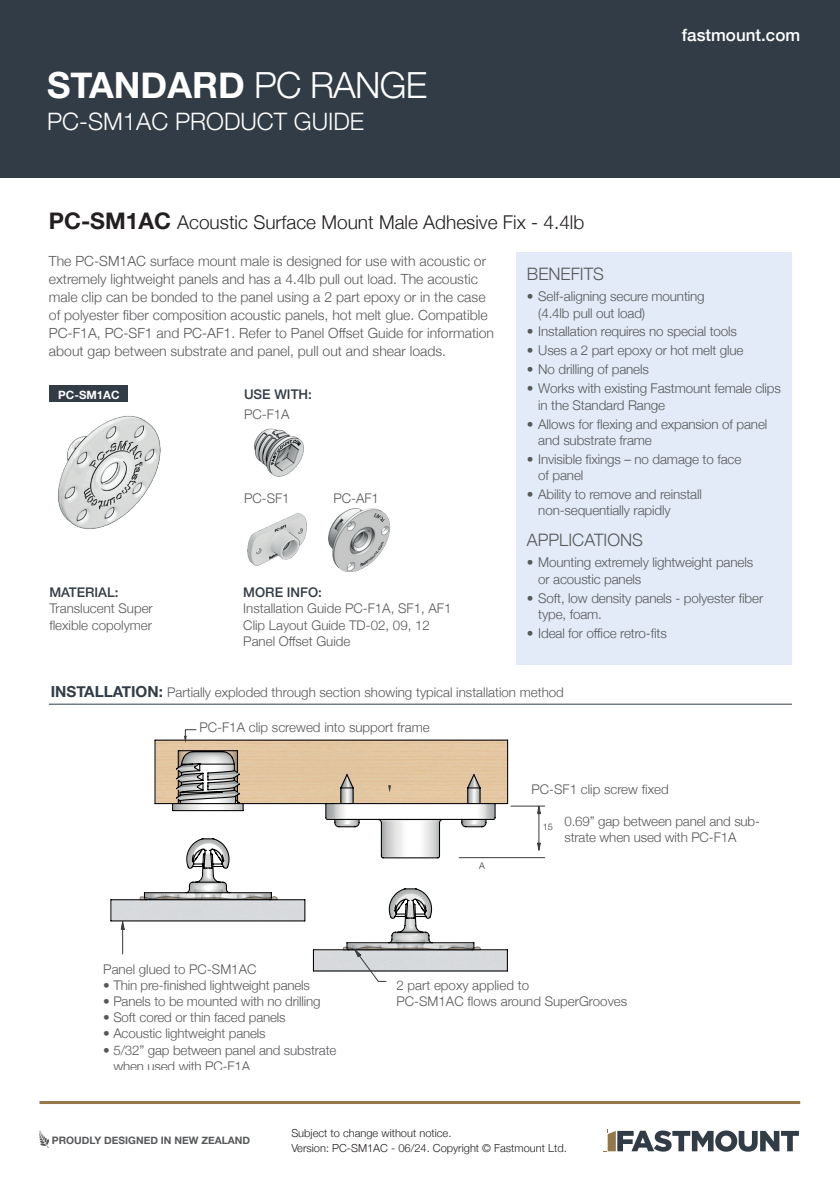
<style>
.page{position:relative;width:840px;height:1191px;background:#fff}
.page>*{position:absolute;margin:0;border:0;box-sizing:border-box;transform-origin:0 0}
.t1{font:700 36px "Helvetica Neue";color:#fff}
.t2{font:300 24px "Helvetica Neue";color:#fff}
.t3{font:300 19px "Helvetica Neue";color:#231f20}
.t4{font:300 17.2px "Helvetica Neue";color:#57585a}
.t5{font:500 17px "Helvetica Neue";color:#fff}
.t6{font:300 14px/18px "Helvetica Neue";color:#57585a}
.t7{font:300 13.4px/16.2px "Helvetica Neue";letter-spacing:-.01em;color:#57585a}
.t8{font:500 13.4px "Helvetica Neue";color:#323c46}
.t9{font:700 11.4px "Helvetica Neue";color:#fff}
.t10{font:300 11px/14.8px "Helvetica Neue";color:#231f20}
.t11{font:700 10.2px "Helvetica Neue";color:#57585a}
.t12{font:300 9.2px "Helvetica Neue";color:#373b3e}
.s1{font-weight:300}
.s2{font-weight:700;font-size:22.8px}
.s3{font-weight:700;font-size:15.2px;color:#323c46}
</style>
<div class="page">
<svg style="left:603px;top:1129px;width:195px;height:23px"></svg>
<hr style="left:39px;top:1101px;width:760px;height:3px;background:#95784a">
<svg style="left:39px;top:1130px;width:10px;height:18px"></svg>
<div style="left:9px;top:0;width:830px;height:176px;background:#323c46"></div>
<svg style="left:110px;top:739px;width:398px;height:233px"></svg>
<svg style="left:139px;top:896px;width:138px;height:4px"></svg>
<svg style="left:120px;top:918px;width:5px;height:36px"></svg>
<svg style="left:342px;top:946px;width:139px;height:36px"></svg>
<svg style="left:388px;top:785px;width:3px;height:7px"></svg>
<svg style="left:536px;top:806px;width:5px;height:8px"></svg>
<svg style="left:537px;top:842px;width:4px;height:9px"></svg>
<hr style="left:538px;top:813px;width:1px;height:30px;background:#373b3e">
<hr style="left:510px;top:805px;width:34px;height:1px;background:#373b3e">
<hr style="left:459px;top:857px;width:85px;height:1px;background:#373b3e">
<svg style="left:184px;top:729px;width:12px;height:14px"></svg>
<div style="left:516px;top:252px;width:275px;height:412px;background:#e2ebf7"></div>
<img style="left:58px;top:416px;width:103px;height:113px">
<hr style="left:49px;top:704px;width:742px;height:1px;background:#323c46">
<div style="left:50px;top:386px;width:78px;height:16px;background:#323c46"></div>
<img style="left:254px;top:428px;width:50px;height:49px">
<img style="left:247px;top:513px;width:60px;height:53px">
<img style="left:328px;top:508px;width:62px;height:64px">
<h1 class="t1" style="left:47px;top:57px;width:381px">STANDARD <span class="s1">PC RANGE</span></h1>
<h2 class="t2" style="left:47px;top:102px;width:318px">PC-SM1AC PRODUCT GUIDE</h2>
<p class="t5" style="left:681px;top:21px;width:120px">fastmount.com</p>
<h3 class="t3" style="left:49px;top:207px;width:537px"><span class="s2">PC-SM1AC</span> Acoustic Surface Mount Male Adhesive Fix - 4.4lb</h3>
<p class="t6" style="left:49px;top:251px;width:446px">The PC-SM1AC surface mount male is designed for use with acoustic or extremely lightweight panels and has a 4.4lb pull out load. The acoustic male clip can be bonded to the panel using a 2 part epoxy or in the case of polyester fiber composition acoustic panels, hot melt glue. Compatible PC-F1A, PC-SF1 and PC-AF1. Refer to Panel Offset Guide for information about gap between substrate and panel, pull out and shear loads.</p>
<p class="t4" style="left:526px;top:260px;width:79px">BENEFITS</p>
<p class="t7" style="left:538px;top:287px;width:168px;text-indent:-11px">• Self-aligning secure mounting (4.4lb pull out load)</p>
<p class="t7" style="left:526px;top:323px;width:211px">• Installation requires no special tools</p>
<p class="t7" style="left:526px;top:341px;width:218px">• Uses a 2 part epoxy or hot melt glue</p>
<p class="t7" style="left:526px;top:360px;width:123px">• No drilling of panels</p>
<p class="t7" style="left:538px;top:379px;width:244px;text-indent:-11px">• Works with existing Fastmount female clips in the Standard Range</p>
<p class="t7" style="left:538px;top:415px;width:230px;text-indent:-11px">• Allows for flexing and expansion of panel and substrate frame</p>
<p class="t7" style="left:538px;top:450px;width:204px;text-indent:-11px">• Invisible fixings – no damage to face of panel</p>
<p class="t7" style="left:538px;top:485px;width:165px;text-indent:-11px">• Ability to remove and reinstall non-sequentially rapidly</p>
<p class="t4" style="left:526px;top:526px;width:117px">APPLICATIONS</p>
<p class="t7" style="left:538px;top:553px;width:216px;text-indent:-11px">• Mounting extremely lightweight panels or acoustic panels</p>
<p class="t7" style="left:538px;top:589px;width:226px;text-indent:-11px">• Soft, low density panels - polyester fiber type, foam.</p>
<p class="t7" style="left:526px;top:624px;width:141px">• Ideal for office retro-fits</p>
<p class="t8" style="left:244px;top:383px;width:69px">USE WITH:</p>
<p class="t9" style="left:58px;top:385px;width:63px">PC-SM1AC</p>
<p class="t7" style="left:244px;top:405px;width:47px">PC-F1A</p>
<p class="t7" style="left:244px;top:489px;width:47px">PC-SF1</p>
<p class="t7" style="left:333px;top:489px;width:47px">PC-AF1</p>
<p class="t8" style="left:243px;top:581px;width:80px">MORE INFO:</p>
<p class="t7" style="left:243px;top:599px;width:209px">Installation Guide PC-F1A, SF1, AF1<br>Clip Layout Guide TD-02, 09, 12<br>Panel Offset Guide</p>
<p class="t8" style="left:49px;top:581px;width:71px">MATERIAL:</p>
<p class="t7" style="left:49px;top:599px;width:105px">Translucent Super flexible copolymer</p>
<p class="t7" style="left:51px;top:683px;width:514px"><span class="s3">INSTALLATION:</span> Partially exploded through section showing typical installation method</p>
<p class="t7" style="left:199px;top:717px;width:232px">PC-F1A clip screwed into support frame</p>
<p class="t12" style="left:479px;top:858px;width:7px">A</p>
<p class="t7" style="left:531px;top:780px;width:139px">PC-SF1 clip screw fixed</p>
<p class="t12" style="left:542px;top:819px;width:12px">15</p>
<p class="t7" style="left:564px;top:812px;width:197px">0.69” gap between panel and sub&shy;strate when used with PC-F1A</p>
<p class="t7" style="left:103px;top:959px;width:155px">Panel glued to PC-SM1AC</p>
<p class="t7" style="left:103px;top:976px;width:208px">• Thin pre-finished lightweight panels</p>
<p class="t7" style="left:103px;top:992px;width:219px">• Panels to be mounted with no drilling</p>
<p class="t7" style="left:103px;top:1008px;width:184px">• Soft cored or thin faced panels</p>
<p class="t7" style="left:103px;top:1024px;width:164px">• Acoustic lightweight panels</p>
<p class="t7" style="left:113px;top:1040px;width:224px;text-indent:-10px">• 5/32” gap between panel and substrate when used with PC-F1A</p>
<p class="t7" style="left:396px;top:976px;width:232px">2 part epoxy applied to<br>PC-SM1AC flows around SuperGrooves</p>
<p class="t11" style="left:52px;top:1132px;width:200px">PROUDLY DESIGNED IN NEW ZEALAND</p>
<p class="t10" style="left:291px;top:1124px;width:277px">Subject to change without notice.<br>Version: PC-SM1AC - 06/24. Copyright © Fastmount Ltd.</p>
</div>
